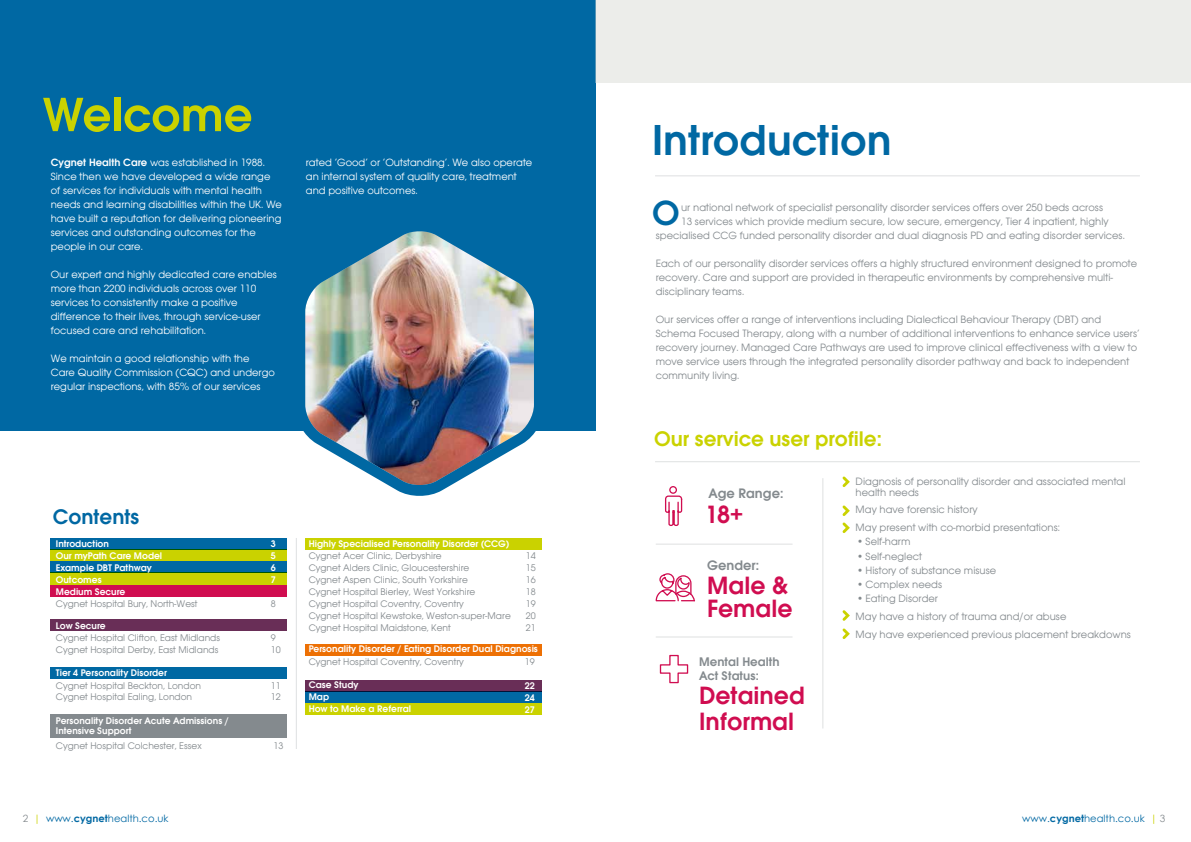
<style>
.page{position:relative;width:1191px;height:842px;background:#fff}
.page>*{position:absolute;margin:0;border:0;box-sizing:border-box;transform-origin:0 0}
.t1{font:600 50px "Avant Garde ITC";color:#cad200}
.t2{font:600 45px "Avant Garde ITC";color:#0068a3}
.t3{font:600 36.3px "Avant Garde ITC";color:#0068a3}
.t4{font:600 26px/23px "Avant Garde ITC";color:#d00d50}
.t5{font:600 22px "Avant Garde ITC";color:#cad200}
.t6{font:600 22px "Avant Garde ITC";color:#0068a3}
.t7{font:600 14.3px "Avant Garde ITC";color:#848a8e}
.t8{font:600 13px/14px "Avant Garde ITC";color:#848a8e}
.t9{font:11px/14px "Avant Garde ITC";color:#848a8e}
.t10{font:11px/14px "Avant Garde ITC";color:#fff}
.t11{font:10px "Avant Garde ITC";color:#848a8e}
.t12{font:600 10px/10px "Avant Garde ITC";color:#fff}
.t13{font:10px "Century Gothic";color:#0068a3}
.s1{font-weight:600}
.s2{color:#848a8e}
.s3{color:#cad200}
.s4{font-weight:700}
</style>
<div class="page">
<div style="left:0;top:0;width:595px;height:431px;background:#0068a3"></div>
<img style="left:303px;top:231px;width:233px;height:265px">
<div style="left:306px;top:538px;width:236px;height:12px;background:#cad200"></div>
<div style="left:306px;top:644px;width:236px;height:11px;background:#ed7004"></div>
<div style="left:306px;top:680px;width:236px;height:12px;background:#692e57"></div>
<div style="left:306px;top:692px;width:236px;height:11px;background:#0068a3"></div>
<div style="left:306px;top:703px;width:236px;height:11px;background:#cad200"></div>
<div style="left:51px;top:549px;width:236px;height:12px;background:#cad200"></div>
<div style="left:51px;top:573px;width:236px;height:12px;background:#cad200"></div>
<div style="left:51px;top:538px;width:236px;height:11px;background:#0068a3"></div>
<div style="left:51px;top:561px;width:236px;height:12px;background:#0068a3"></div>
<div style="left:51px;top:585px;width:236px;height:12px;background:#d00d50"></div>
<div style="left:51px;top:620px;width:236px;height:11px;background:#692e57"></div>
<div style="left:51px;top:667px;width:236px;height:12px;background:#0068a3"></div>
<div style="left:51px;top:714px;width:236px;height:24px;background:#848a8e"></div>
<hr style="left:296px;top:538px;width:1px;height:211px;background:#848a8e">
<hr style="left:655px;top:175px;width:485px;height:1px;background:#848a8e">
<svg style="left:842px;top:476px;width:8px;height:11px"></svg>
<svg style="left:842px;top:505px;width:8px;height:28px"></svg>
<svg style="left:842px;top:610px;width:8px;height:29px"></svg>
<hr style="left:655px;top:461px;width:485px;height:1px;background:#848a8e">
<svg style="left:665px;top:486px;width:18px;height:40px"></svg>
<div style="left:669px;top:486px;width:8px;height:8px;border:1px solid #d00d50;border-radius:50%"></div>
<svg style="left:655px;top:573px;width:40px;height:29px"></svg>
<hr style="left:822px;top:478px;width:1px;height:250px;background:#848a8e">
<hr style="left:656px;top:544px;width:136px;height:1px;background:#848a8e">
<hr style="left:656px;top:636px;width:136px;height:1px;background:#848a8e">
<div style="left:595px;top:0;width:596px;height:82px;background:#ecedea"></div>
<svg style="left:659px;top:654px;width:30px;height:30px"></svg>
<h1 class="t1" style="left:42px;top:85px;width:212px">Welcome</h1>
<p class="t10" style="left:51px;top:155px;width:233px"><span class="s1">Cygnet Health Care</span> was established in 1988.<br>Since then we have developed a wide range of services for individuals with mental health needs and learning disabilities within the UK. We have built a reputation for delivering pioneering services and outstanding outcomes for the people in our care.</p>
<p class="t10" style="left:51px;top:267px;width:228px">Our expert and highly dedicated care enables more than 2200 individuals across over 110 services to consistently make a positive difference to their lives, through service-user focused care and rehabilitation.</p>
<p class="t10" style="left:51px;top:351px;width:226px">We maintain a good relationship with the<br>Care Quality Commission (CQC) and undergo regular inspections, with 85% of our services</p>
<p class="t10" style="left:306px;top:155px;width:228px">rated ‘Good’ or ‘Outstanding’. We also operate an internal system of quality care, treatment and positive outcomes.</p>
<h3 class="t6" style="left:53px;top:504px;width:88px">Contents</h3>
<p class="t12" style="left:56px;top:538px;width:55px">Introduction</p>
<p class="t12" style="left:271px;top:538px;width:6px">3</p>
<p class="t12" style="left:56px;top:550px;width:108px">Our myPath Care Model</p>
<p class="t12" style="left:271px;top:550px;width:6px">5</p>
<p class="t12" style="left:56px;top:562px;width:98px">Example DBT Pathway</p>
<p class="t12" style="left:271px;top:562px;width:6px">6</p>
<p class="t12" style="left:56px;top:574px;width:47px">Outcomes</p>
<p class="t12" style="left:271px;top:574px;width:6px">7</p>
<p class="t12" style="left:56px;top:586px;width:71px">Medium Secure</p>
<p class="t11" style="left:56px;top:598px;width:143px">Cygnet Hospital Bury, North-West</p>
<p class="t11" style="left:271px;top:598px;width:6px">8</p>
<p class="t12" style="left:56px;top:620px;width:51px">Low Secure</p>
<p class="t11" style="left:56px;top:632px;width:166px">Cygnet Hospital Clifton, East Midlands</p>
<p class="t11" style="left:271px;top:632px;width:6px">9</p>
<p class="t11" style="left:56px;top:644px;width:164px">Cygnet Hospital Derby, East Midlands</p>
<p class="t11" style="left:271px;top:644px;width:11px">10</p>
<p class="t12" style="left:56px;top:668px;width:113px">Tier 4 Personality Disorder</p>
<p class="t11" style="left:56px;top:680px;width:147px">Cygnet Hospital Beckton, London</p>
<p class="t11" style="left:271px;top:680px;width:11px">11</p>
<p class="t11" style="left:56px;top:691px;width:138px">Cygnet Hospital Ealing, London</p>
<p class="t11" style="left:271px;top:691px;width:11px">12</p>
<p class="t12" style="left:56px;top:716px;width:175px">Personality Disorder Acute Admissions /<br>Intensive Support</p>
<p class="t11" style="left:56px;top:740px;width:147px">Cygnet Hospital Colchester, Essex</p>
<p class="t11" style="left:273px;top:740px;width:11px">13</p>
<p class="t12" style="left:309px;top:539px;width:202px">Highly Specialised Personality Disorder (CCG)</p>
<p class="t11" style="left:309px;top:550px;width:134px">Cygnet Acer Clinic, Derbyshire</p>
<p class="t11" style="left:526px;top:550px;width:11px">14</p>
<p class="t11" style="left:309px;top:562px;width:162px">Cygnet Alders Clinic, Gloucestershire</p>
<p class="t11" style="left:526px;top:562px;width:11px">15</p>
<p class="t11" style="left:309px;top:574px;width:161px">Cygnet Aspen Clinic, South Yorkshire</p>
<p class="t11" style="left:526px;top:574px;width:11px">16</p>
<p class="t11" style="left:309px;top:586px;width:168px">Cygnet Hospital Bierley, West Yorkshire</p>
<p class="t11" style="left:526px;top:586px;width:11px">18</p>
<p class="t11" style="left:309px;top:598px;width:157px">Cygnet Hospital Coventry, Coventry</p>
<p class="t11" style="left:526px;top:598px;width:11px">19</p>
<p class="t11" style="left:309px;top:610px;width:204px">Cygnet Hospital Kewstoke, Weston-super-Mare</p>
<p class="t11" style="left:526px;top:610px;width:11px">20</p>
<p class="t11" style="left:309px;top:622px;width:144px">Cygnet Hospital Maidstone, Kent</p>
<p class="t11" style="left:526px;top:622px;width:11px">21</p>
<p class="t12" style="left:309px;top:644px;width:231px">Personality Disorder / Eating Disorder Dual Diagnosis</p>
<p class="t11" style="left:309px;top:656px;width:157px">Cygnet Hospital Coventry, Coventry</p>
<p class="t11" style="left:525px;top:656px;width:11px">19</p>
<p class="t12" style="left:309px;top:680px;width:51px">Case Study</p>
<p class="t12" style="left:525px;top:680px;width:11px">22</p>
<p class="t12" style="left:309px;top:692px;width:22px">Map</p>
<p class="t12" style="left:525px;top:692px;width:11px">24</p>
<p class="t12" style="left:309px;top:703px;width:104px">How to Make a Referral</p>
<p class="t12" style="left:525px;top:704px;width:11px">27</p>
<h2 class="t2" style="left:652px;top:114px;width:241px">Introduction</h2>
<h3 class="t3" style="left:652px;top:192px;width:29px">O</h3>
<p class="t9" style="left:681px;top:200px;width:423px">ur national network of specialist personality disorder services offers over 250 beds across</p>
<p class="t9" style="left:681px;top:214px;width:429px">13 services which provide medium secure, low secure, emergency, Tier 4 inpatient, highly</p>
<p class="t9" style="left:656px;top:228px;width:470px">specialised CCG funded personality disorder and dual diagnosis PD and eating disorder services.</p>
<p class="t9" style="left:656px;top:256px;width:483px">Each of our personality disorder services offers a highly structured environment designed to promote recovery. Care and support are provided in therapeutic environments by comprehensive multi&shy;disciplinary teams.</p>
<p class="t9" style="left:656px;top:312px;width:485px">Our services offer a range of interventions including Dialectical Behaviour Therapy (DBT) and Schema Focused Therapy, along with a number of additional interventions to enhance service users’ recovery journey. Managed Care Pathways are used to improve clinical effectiveness with a view to move service users through the integrated personality disorder pathway and back to independent community living.</p>
<h3 class="t5" style="left:654px;top:426px;width:229px">Our service user profile:</h3>
<p class="t9" style="left:855px;top:476px;width:271px;line-height:11px">Diagnosis of personality disorder and associated mental health needs</p>
<p class="t9" style="left:855px;top:501px;width:206px;line-height:18px">May have forensic history<br>May present with co-morbid presentations:</p>
<p class="t9" style="left:856px;top:535px;width:55px">•Self-harm</p>
<p class="t9" style="left:856px;top:549px;width:67px">•Self-neglect</p>
<p class="t9" style="left:856px;top:563px;width:141px">•History of substance misuse</p>
<p class="t9" style="left:856px;top:577px;width:87px">• Complex needs</p>
<p class="t9" style="left:855px;top:589px;width:277px;line-height:18px">•Eating Disorder<br>May have a history of trauma and/or abuse<br>May have experienced previous placement breakdowns</p>
<h3 class="t7" style="left:708px;top:485px;width:76px">Age Range:</h3>
<h3 class="t4" style="left:705px;top:503px;width:40px">18+</h3>
<h3 class="t7" style="left:707px;top:557px;width:53px">Gender:</h3>
<h3 class="t4" style="left:707px;top:574px;width:87px">Male &amp;<br>Female</h3>
<p class="t8" style="left:699px;top:654px;width:82px">Mental Health<br>Act Status:</p>
<h3 class="t4" style="left:699px;top:682px;width:107px;line-height:26px">Detained<br>Informal</h3>
<p class="t13" style="left:23px;top:811px;width:147px"><span class="s2">2</span> <span class="s3">|</span> www.<span class="s4">cygnet</span>health.co.uk</p>
<p class="t13" style="left:1022px;top:811px;width:145px">www.<span class="s4">cygnet</span>health.co.uk <span class="s3">|</span> <span class="s2">3</span></p>
</div>
